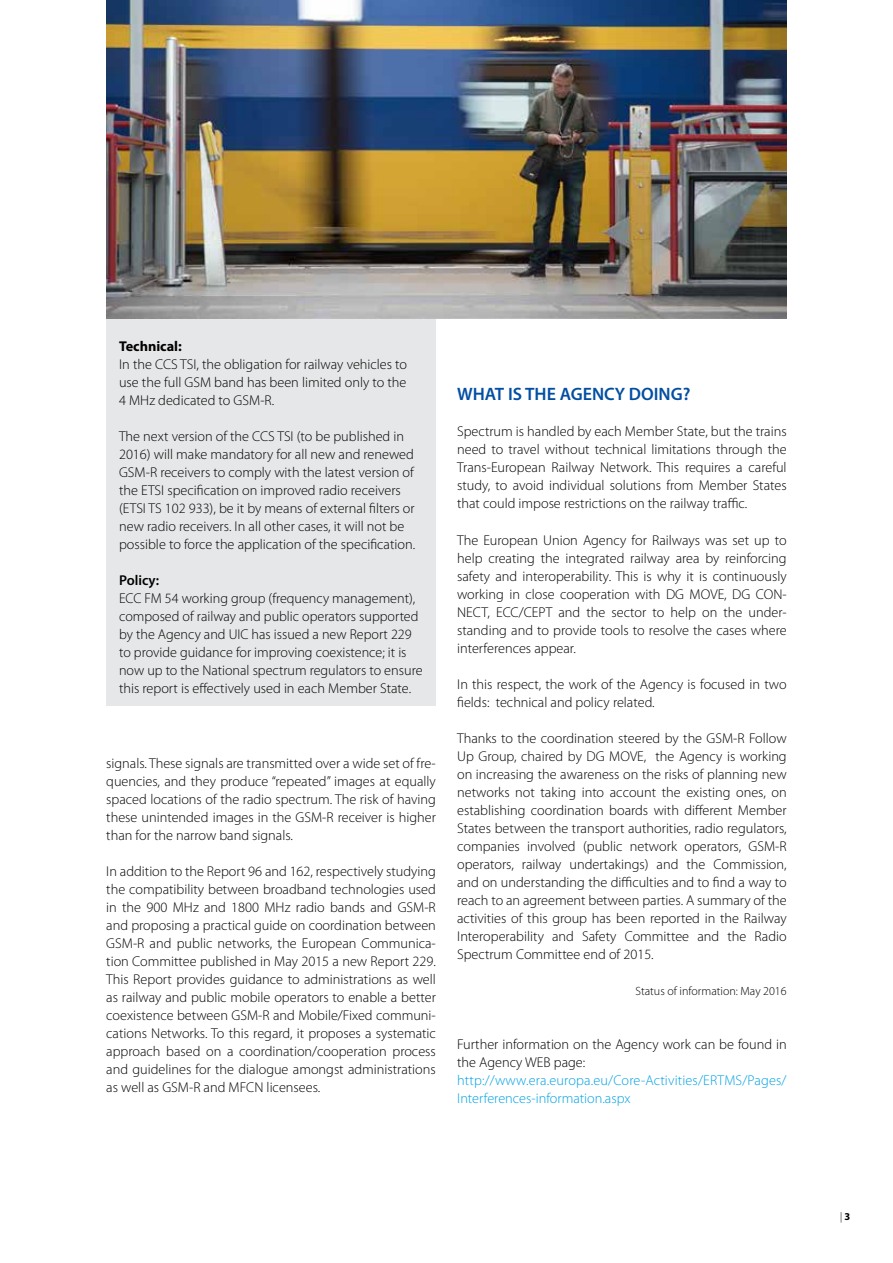
<style>
.page{position:relative;width:893px;height:1263px;background:#fff}
.page>*{position:absolute;margin:0;border:0;box-sizing:border-box;transform-origin:0 0}
.title3{font:600 18px "Myriad Pro";color:#034ea2}
.text{font:300 14.25px/18px "Myriad Pro";color:#000;text-align:justify}
.text-2{font:300 14.25px/18px "Myriad Pro";letter-spacing:.01em;color:#00a1e4}
.text-3{font:700 14.25px "Myriad Pro";color:#000}
.text-4{font:600 14.25px "Myriad Pro";color:#000}
.status{font:300 12px "Myriad Pro";color:#000}
.t1{font:300 10.5px "Myriad Pro";color:#000}
.s1{font-weight:700}
</style>
<div class="page">
<img style="left:106px;top:0;width:681px;height:319px">
<div style="left:106px;top:319px;width:330px;height:387px;background:#e6e7e8"></div>
<p class="text-3" style="left:119px;top:337px;width:64px">Technical:</p>
<p class="text" style="left:119px;top:355px;width:290px">In the CCS TSI, the obligation for railway vehicles to use the full GSM band has been limited only to the 4 MHz dedicated to GSM-R.</p>
<p class="text" style="left:119px;top:427px;width:298px;text-align:left">The next version of the CCS TSI (to be published in 2016) will make mandatory for all new and renewed GSM-R receivers to comply with the latest version of the ETSI specification on improved radio receivers (ETSI TS 102 933), be it by means of external filters or new radio receivers. In all other cases, it will not be possible to force the application of the specification.</p>
<p class="text-4" style="left:119px;top:571px;width:42px">Policy:</p>
<p class="text" style="left:119px;top:589px;width:305px;text-align:left">ECC FM 54 working group (frequency management), composed of railway and public operators supported by the Agency and UIC has issued a new Report 229 to provide guidance for improving coexistence; it is now up to the National spectrum regulators to ensure this report is effectively used in each Member State.</p>
<p class="text" style="left:106px;top:754px;width:331px">signals. These signals are transmitted over a wide set of fre&shy;quencies, and they produce “repeated” images at equally spaced locations of the radio spectrum. The risk of having these unintended images in the GSM-R receiver is higher than for the narrow band signals.</p>
<p class="text" style="left:106px;top:862px;width:331px">In addition to the Report 96 and 162, respectively studying the compatibility between broadband technologies used in the 900 MHz and 1800 MHz radio bands and GSM-R and proposing a practical guide on coordination between GSM-R and public networks, the European Communica&shy;tion Committee published in May 2015 a new Report 229.<br>This Report provides guidance to administrations as well as railway and public mobile operators to enable a better coexistence between GSM-R and Mobile/Fixed communi&shy;cations Networks. To this regard, it proposes a systematic approach based on a coordination/cooperation process and guidelines for the dialogue amongst administrations as well as GSM-R and MFCN licensees.</p>
<p class="title3" style="left:457px;top:383px;width:235px">WHAT IS THE AGENCY DOING?</p>
<p class="text" style="left:457px;top:423px;width:331px">Spectrum is handled by each Member State, but the trains need to travel without technical limitations through the Trans-European Railway Network. This requires a careful study, to avoid individual solutions from Member States that could impose restrictions on the railway traffic.</p>
<p class="text" style="left:457px;top:531px;width:331px">The European Union Agency for Railways was set up to help creating the integrated railway area by reinforcing safety and interoperability. This is why it is continuously working in close cooperation with DG MOVE, DG CON-NECT, ECC/CEPT and the sector to help on the under&shy;standing and to provide tools to resolve the cases where interferences appear.</p>
<p class="text" style="left:457px;top:675px;width:331px">In this respect, the work of the Agency is focused in two fields: technical and policy related.</p>
<p class="text" style="left:457px;top:729px;width:331px">Thanks to the coordination steered by the GSM-R Follow Up Group, chaired by DG MOVE, the Agency is working on increasing the awareness on the risks of planning new networks not taking into account the existing ones, on establishing coordination boards with different Member States between the transport authorities, radio regulators, companies involved (public network operators, GSM-R operators, railway undertakings) and the Commission, and on understanding the difficulties and to find a way to reach to an agreement between parties. A summary of the activities of this group has been reported in the Railway Interoperability and Safety Committee and the Radio Spectrum Committee end of 2015.</p>
<p class="status" style="left:635px;top:984px;width:153px">Status of information: May 2016</p>
<p class="text" style="left:457px;top:1035px;width:331px">Further information on the Agency work can be found in the Agency WEB page:</p>
<p class="text-2" style="left:457px;top:1071px;width:331px">http://www.era.europa.eu/Core-Activities/ERTMS/Pages/<br>Interferences-information.aspx</p>
<p class="t1" style="left:840px;top:1211px;width:12px">| <span class="s1">3</span></p>
</div>
